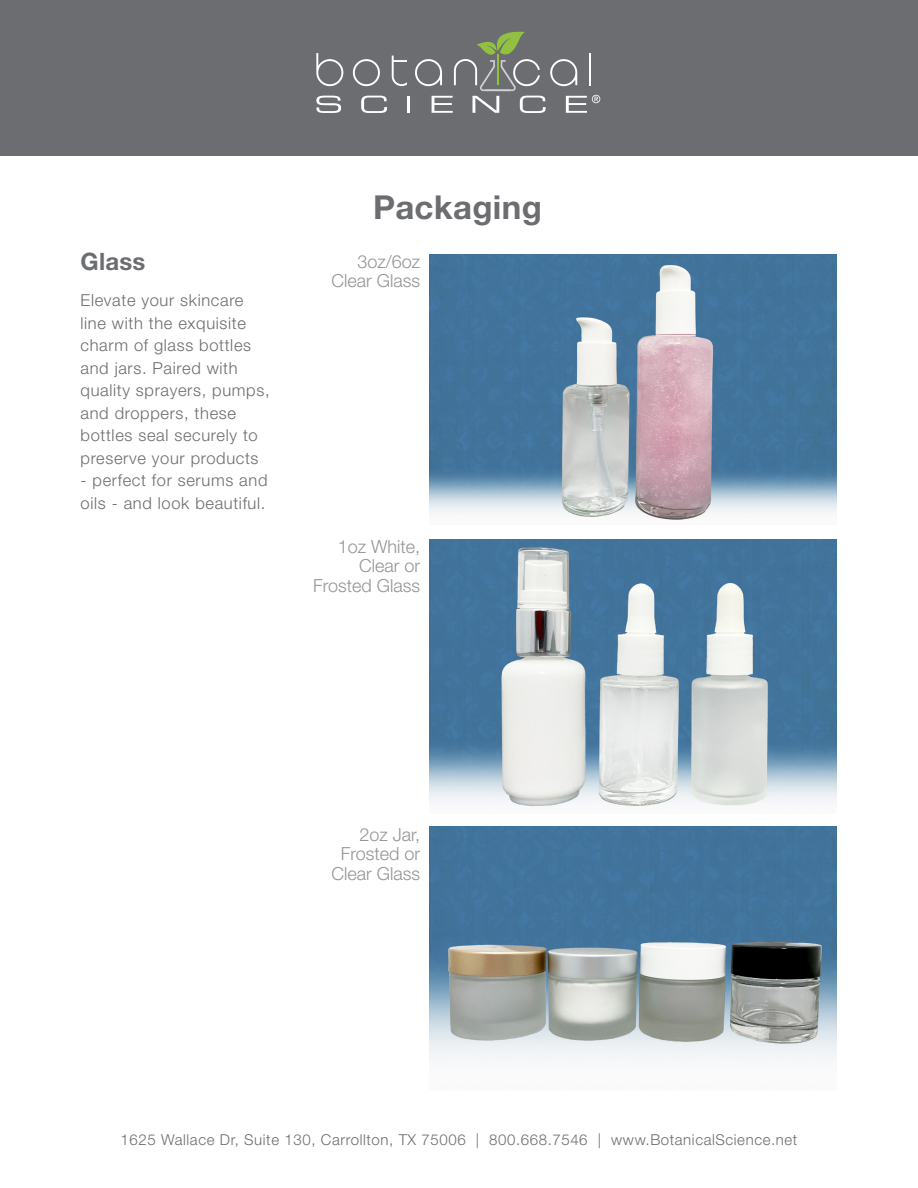
<style>
.page{position:relative;width:918px;height:1188px;background:#fff}
.page>*{position:absolute;margin:0;border:0;box-sizing:border-box;transform-origin:0 0}
.t1{font:700 33px "Helvetica Neue LT Pro";letter-spacing:.01em;color:#6c6d70}
.t2{font:700 24px "Helvetica Neue LT Pro";letter-spacing:.01em;color:#6c6d70}
.t3{font:300 18px/19.5px "Helvetica Neue LT Pro";color:#939598;text-align:right}
.t4{font:300 16.5px/22.5px "Helvetica Neue LT Pro";letter-spacing:.04em;color:#6c6d70}
.t5{font:300 15px "Helvetica Neue LT Pro";letter-spacing:.04em;color:#6c6d70}
</style>
<div class="page">
<div style="left:0;top:0;width:918px;height:156px;background:#6c6d70"></div>
<svg style="left:316px;top:53px;width:27px;height:33px"></svg>
<svg style="left:353px;top:59px;width:27px;height:27px"></svg>
<svg style="left:392px;top:56px;width:15px;height:30px"></svg>
<svg style="left:316px;top:96px;width:25px;height:17px"></svg>
<svg style="left:361px;top:96px;width:26px;height:17px"></svg>
<hr style="left:407px;top:96px;width:3px;height:17px;background:#fff">
<svg style="left:415px;top:32px;width:185px;height:81px"></svg>
<img style="left:429px;top:255px;width:407px;height:265px">
<img style="left:429px;top:539px;width:407px;height:268px">
<img style="left:429px;top:827px;width:407px;height:232px">
<p class="t2" style="left:81px;top:247px;width:66px">Glass</p>
<p class="t4" style="left:81px;top:289px;width:191px">Elevate your skincare line with the exquisite charm of glass bottles and jars. Paired with quality sprayers, pumps, and droppers, these bottles seal securely to preserve your products</p>
<p class="t4" style="left:81px;top:469px;width:188px">- perfect for serums and oils - and look beautiful.</p>
<p class="t1" style="left:373px;top:186px;width:170px">Packaging</p>
<p class="t3" style="left:331px;top:251px;width:90px">3oz/6oz<br>Clear Glass</p>
<p class="t3" style="left:313px;top:536px;width:109px">1oz White,<br>Clear or<br>Frosted Glass</p>
<p class="t3" style="left:331px;top:824px;width:90px">2oz Jar,<br>Frosted or<br>Clear Glass</p>
<p class="t5" style="left:121px;top:1130px;width:678px">1625 Wallace Dr, Suite 130, Carrollton, TX 75006 | 800.668.7546 | www.BotanicalScience.net</p>
</div>
